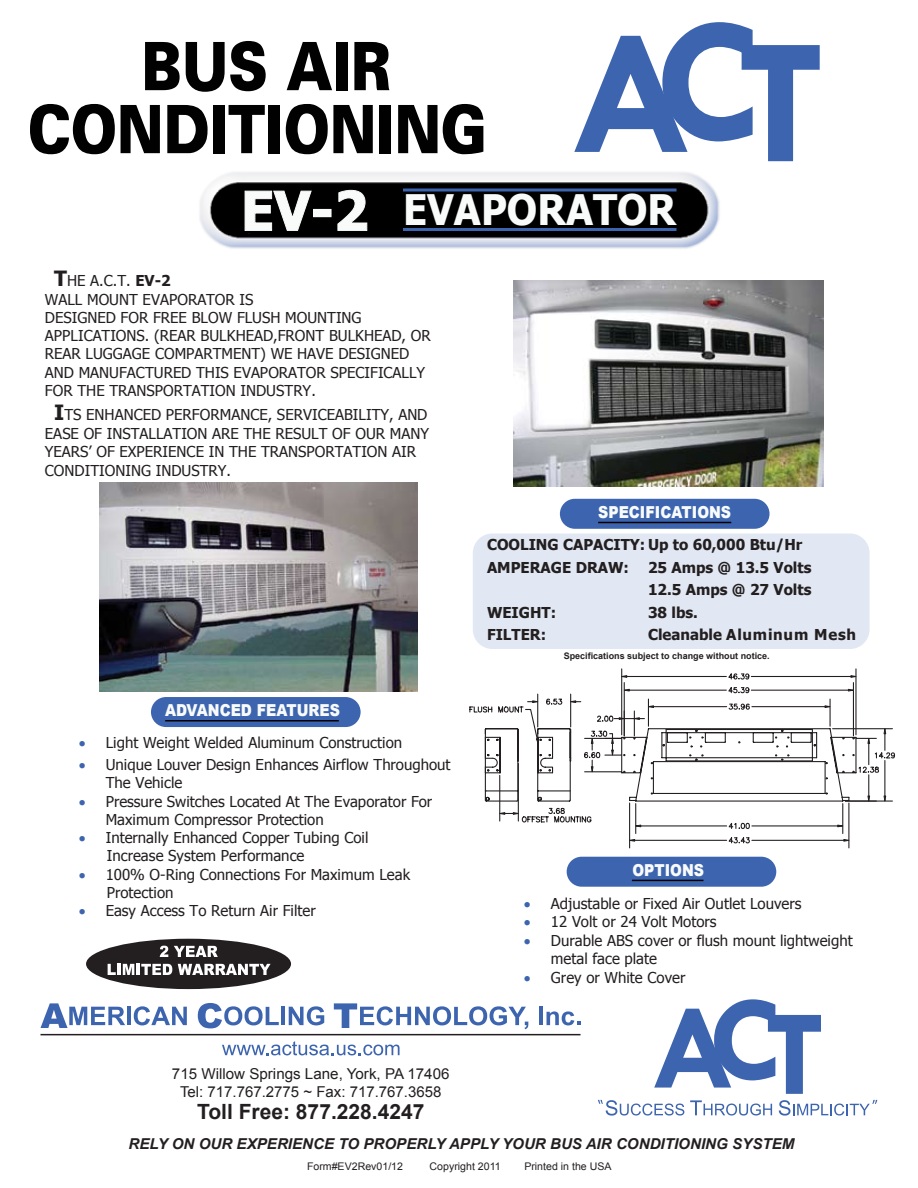
<style>
.page{position:relative;width:918px;height:1188px;background:#fff}
.page>*{position:absolute;margin:0;border:0;box-sizing:border-box;transform-origin:0 0}
.t1{font:900 66.6px/63px "Univers";color:#010101;text-align:center;scale:.83 1}
.t2{font:700 42px "Tahoma";color:#f9fbfb;scale:.94 1}
.t3{font:700 21px "Arial";color:#231f20}
.t4{font:900 16.5px "Arial";color:#f9fbfb;scale:.86 1}
.t5{font:15px/18.3px "Tahoma";color:#231f20}
.t6{font:700 15px/22.5px "Tahoma";color:#231f20}
.t7{font:15px/18px "Arial";color:#231f20;text-align:center}
.t8{font:italic 700 15px "Arial";color:#231f20}
.t9{font:10.5px "Arial";color:#231f20}
.t10{font:700 9px "Arial";color:#231f20}
.s1{font-size:54px}
.s2{font-weight:700;font-size:21px}
.s3{font-weight:700}
.s4{color:#3d65af}
</style>
<div class="page">
<div style="left:560px;top:499px;width:210px;height:30px;background:#3d65af;border-radius:15px"></div>
<hr style="left:598px;top:522px;width:133px;height:1px;background:#010101">
<div style="left:567px;top:857px;width:209px;height:30px;background:#3d65af;border-radius:15px"></div>
<hr style="left:632px;top:880px;width:72px;height:1px;background:#010101">
<img style="left:99px;top:483px;width:319px;height:209px">
<div style="left:151px;top:697px;width:210px;height:30px;background:#3d65af;border-radius:15px"></div>
<hr style="left:165px;top:720px;width:174px;height:2px;background:#010101">
<img style="left:513px;top:280px;width:311px;height:206px">
<svg style="left:40px;top:1003px;width:85px;height:25px"></svg>
<hr style="left:127px;top:1007px;width:4px;height:18px;background:#3d65af">
<svg style="left:134px;top:1006px;width:53px;height:19px"></svg>
<svg style="left:198px;top:1003px;width:81px;height:25px"></svg>
<hr style="left:281px;top:1007px;width:4px;height:18px;background:#3d65af">
<svg style="left:289px;top:1006px;width:35px;height:19px"></svg>
<svg style="left:334px;top:1003px;width:194px;height:26px"></svg>
<hr style="left:539px;top:1007px;width:4px;height:18px;background:#3d65af">
<svg style="left:547px;top:1011px;width:33px;height:14px"></svg>
<svg style="left:222px;top:1041px;width:178px;height:14px"></svg>
<hr style="left:40px;top:1034px;width:540px;height:1px;background:#231f20">
<img style="left:200px;top:172px;width:520px;height:77px">
<div style="left:86px;top:939px;width:205px;height:50px;background:#231f20;border-radius:50%"></div>
<svg style="left:160px;top:946px;width:8px;height:11px"></svg>
<svg style="left:174px;top:946px;width:44px;height:11px"></svg>
<svg style="left:108px;top:964px;width:8px;height:11px"></svg>
<hr style="left:117px;top:964px;width:4px;height:11px;background:#fff">
<svg style="left:123px;top:964px;width:49px;height:11px"></svg>
<svg style="left:178px;top:964px;width:93px;height:11px"></svg>
<svg style="left:244px;top:190px;width:68px;height:41px"></svg>
<div style="left:313px;top:209px;width:18px;height:8px;border:1px solid #f9fbfb"></div>
<svg style="left:337px;top:190px;width:31px;height:41px"></svg>
<hr style="left:403px;top:228px;width:273px;height:3px;background:#3d65af">
<hr style="left:403px;top:188px;width:273px;height:3px;background:#3d65af">
<div style="left:473px;top:533px;width:397px;height:116px;background:#e2e8f3;border-radius:20px"></div>
<hr style="left:855px;top:669px;width:2px;height:66px;background:#231f20">
<hr style="left:621px;top:669px;width:1px;height:66px;background:#231f20">
<svg style="left:469px;top:672px;width:426px;height:177px"></svg>
<svg style="left:574px;top:22px;width:246px;height:139px"></svg>
<svg style="left:690px;top:1100px;width:82px;height:16px"></svg>
<svg style="left:598px;top:1100px;width:86px;height:16px"></svg>
<svg style="left:779px;top:1100px;width:98px;height:16px"></svg>
<svg style="left:654px;top:999px;width:167px;height:95px"></svg>
<h1 class="t1" style="left:27px;top:32px;width:556px">BUS AIR<br>CONDITIONING</h1>
<h2 class="t2" style="left:241px;top:180px;width:465px"><span class="s1">EV-2</span> EVAPORATOR</h2>
<p class="t5" style="left:45px;top:270px;width:387px;text-indent:9px"><span class="s2">T</span>HE A.C.T. <span class="s3">EV-2<br></span>WALL MOUNT EVAPORATOR IS<br>DESIGNED FOR FREE BLOW FLUSH MOUNTING APPLICATIONS. (REAR BULKHEAD,FRONT BULKHEAD, OR REAR LUGGAGE COMPARTMENT) WE HAVE DESIGNED AND MANUFACTURED THIS EVAPORATOR SPECIFICALLY FOR THE TRANSPORTATION INDUSTRY.</p>
<p class="t5" style="left:45px;top:404px;width:386px;text-indent:9px"><span class="s2">I</span>TS ENHANCED PERFORMANCE, SERVICEABILITY, AND EASE OF INSTALLATION ARE THE RESULT OF OUR MANY YEARS’ OF EXPERIENCE IN THE TRANSPORTATION AIR CONDITIONING INDUSTRY.</p>
<p class="t4" style="left:165px;top:699px;width:205px">ADVANCED FEATURES</p>
<p class="t5" style="left:79px;top:733px;width:325px"><span class="s4">•</span> Light Weight Welded Aluminum Construction</p>
<p class="t5" style="left:106px;top:755px;width:346px;text-indent:-27px"><span class="s4">•</span> Unique Louver Design Enhances Airflow Throughout<br>The Vehicle</p>
<p class="t5" style="left:106px;top:791px;width:328px;text-indent:-27px"><span class="s4">•</span> Pressure Switches Located At The Evaporator For<br>Maximum Compressor Protection</p>
<p class="t5" style="left:107px;top:828px;width:263px;text-indent:-28px"><span class="s4">•</span> Internally Enhanced Copper Tubing Coil<br>Increase System Performance</p>
<p class="t5" style="left:107px;top:864px;width:305px;text-indent:-28px"><span class="s4">•</span> 100% O-Ring Connections For Maximum Leak<br>Protection</p>
<p class="t5" style="left:79px;top:901px;width:239px"><span class="s4">•</span> Easy Access To Return Air Filter</p>
<p class="t4" style="left:598px;top:500px;width:156px">SPECIFICATIONS</p>
<p class="t6" style="left:487px;top:533px;width:317px">COOLING CAPACITY: Up to 60,000 Btu/Hr<br>AMPERAGE DRAW:</p>
<p class="t6" style="left:487px;top:600px;width:71px">WEIGHT:<br>FILTER:</p>
<p class="t6" style="left:648px;top:555px;width:210px">25 Amps @ 13.5 Volts<br>12.5 Amps @ 27 Volts<br>38 lbs.<br>Cleanable Aluminum Mesh</p>
<p class="t10" style="left:564px;top:650px;width:208px">Specifications subject to change without notice.</p>
<p class="t4" style="left:632px;top:858px;width:85px">OPTIONS</p>
<p class="t5" style="left:524px;top:894px;width:279px"><span class="s4">•</span> Adjustable or Fixed Air Outlet Louvers</p>
<p class="t5" style="left:524px;top:912px;width:194px"><span class="s4">•</span> 12 Volt or 24 Volt Motors</p>
<p class="t5" style="left:551px;top:931px;width:303px;text-indent:-27px"><span class="s4">•</span> Durable ABS cover or flush mount lightweight metal face plate</p>
<p class="t5" style="left:524px;top:968px;width:163px"><span class="s4">•</span> Grey or White Cover</p>
<p class="t7" style="left:172px;top:1065px;width:279px">715 Willow Springs Lane, York, PA 17406<br>Tel: 717.767.2775 ~ Fax: 717.767.3658</p>
<h3 class="t3" style="left:197px;top:1098px;width:229px">Toll Free: 877.228.4247</h3>
<p class="t8" style="left:129px;top:1134px;width:667px">RELY ON OUR EXPERIENCE TO PROPERLY APPLY YOUR BUS AIR CONDITIONING SYSTEM</p>
<p class="t9" style="left:307px;top:1160px;width:98px">Form#EV2Rev01/12</p>
<p class="t9" style="left:430px;top:1160px;width:73px">Copyright 2011</p>
<p class="t9" style="left:524px;top:1160px;width:89px">Printed in the USA</p>
</div>
